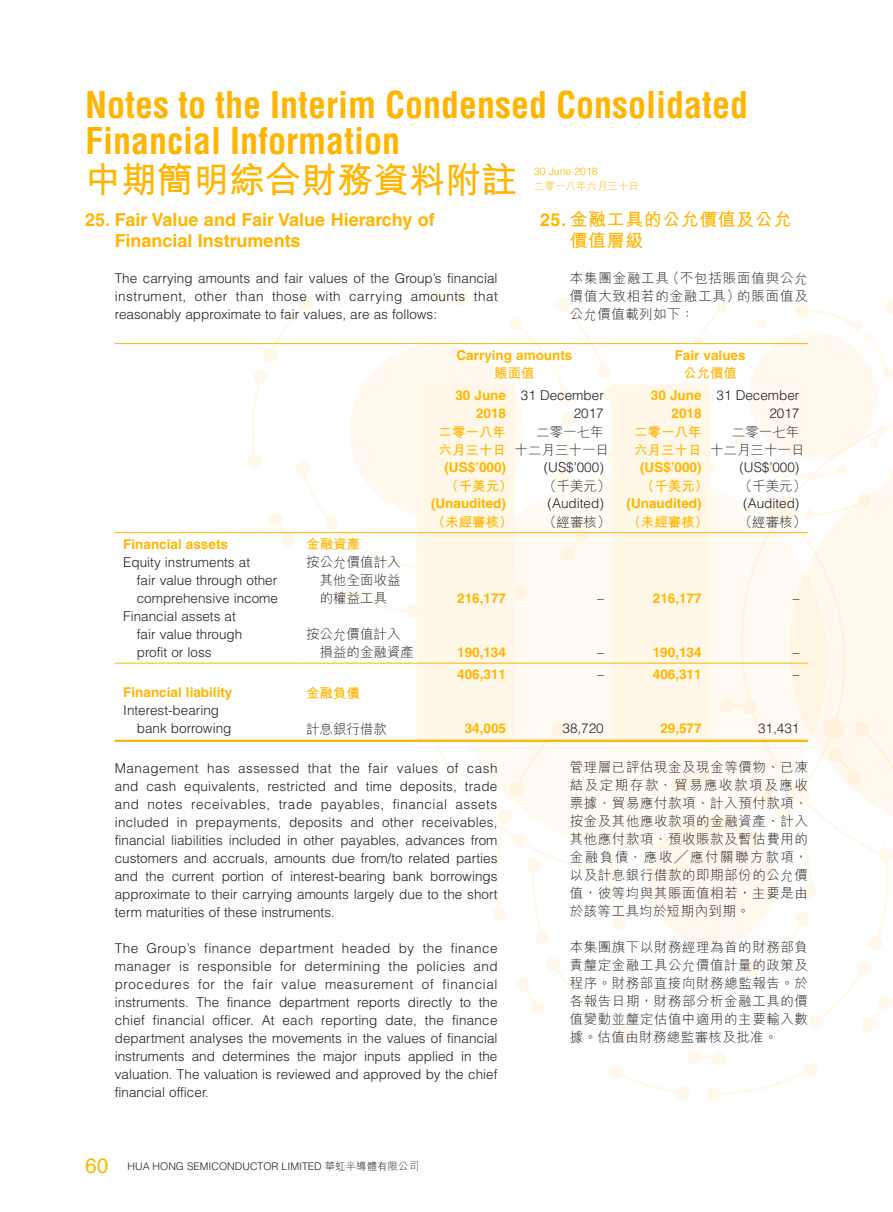
<style>
.page{position:relative;width:893px;height:1212px;background:#fff}
.page>*{position:absolute;margin:0;border:0;box-sizing:border-box;transform-origin:0 0}
.t1{font:700 condensed 36px/36px "Helvetica LT Std";color:#ffb500}
.t2{font:700 36px "M Hei HK";color:#ffb500}
.t3{font:700 18px/21.6px "Helvetica LT Std";color:#ffb500}
.t4{font:700 18px/21.6px "M Hei HK";letter-spacing:.03em;color:#ffb500}
.t5{font:300 13.5px/18px "Helvetica LT Std";color:#231f20;text-align:justify}
.t6{font:300 13.5px/18px "M Hei HK";letter-spacing:.03em;color:#231f20;text-align:justify}
.t7{font:700 13.5px/18px "Helvetica LT Std";color:#ffb500;text-align:right}
.t8{font:700 13.5px/18px "M Hei HK";color:#ffb500}
.t9{font:300 13.5px/18px "M Hei HK";color:#231f20}
.t10{font:300 10.5px "Helvetica LT Std";color:#231f20}
.t11{font:300 10.5px "Helvetica LT Std";color:#ffb500}
.t12{font:300 10.5px "M Hei HK";color:#ffb500}
.s1{font-family:"Helvetica LT Std"}
.s2{font-weight:300;color:#231f20}
.s3{font-weight:400;font-size:21px;color:#ffb500}
.s4{font-family:"M Hei HK"}
</style>
<div class="page">
<svg style="left:492px;top:908px;width:3px;height:11px"></svg>
<svg style="left:677px;top:1096px;width:13px;height:5px"></svg>
<svg style="left:707px;top:1096px;width:14px;height:5px"></svg>
<svg style="left:456px;top:292px;width:11px;height:3px"></svg>
<svg style="left:432px;top:289px;width:13px;height:6px"></svg>
<svg style="left:248px;top:457px;width:3px;height:11px"></svg>
<svg style="left:495px;top:892px;width:398px;height:204px"></svg>
<svg style="left:301px;top:295px;width:267px;height:8px"></svg>
<svg style="left:251px;top:303px;width:346px;height:308px"></svg>
<svg style="left:398px;top:510px;width:199px;height:382px"></svg>
<svg style="left:597px;top:300px;width:296px;height:678px"></svg>
<div style="left:648px;top:817px;width:128px;height:128px;background:#fff8ec;border-radius:50%"></div>
<div style="left:749px;top:332px;width:128px;height:128px;background:#fff8ec;border-radius:50%"></div>
<div style="left:349px;top:344px;width:174px;height:174px;background:#fff8ec;border-radius:50%"></div>
<div style="left:449px;top:472px;width:378px;height:378px;background:#fffaf1;border-radius:50%"></div>
<svg style="left:417px;top:384px;width:293px;height:356px;fill:#fff7e7"></svg>
<hr style="left:115px;top:343px;width:183px;height:1px;background:#ffb500">
<hr style="left:298px;top:343px;width:119px;height:1px;background:#ffb500">
<hr style="left:417px;top:343px;width:97px;height:1px;background:#ffb500">
<hr style="left:514px;top:343px;width:98px;height:1px;background:#ffb500">
<hr style="left:612px;top:343px;width:98px;height:1px;background:#ffb500">
<hr style="left:710px;top:343px;width:98px;height:1px;background:#ffb500">
<hr style="left:115px;top:532px;width:183px;height:1px;background:#ffb500">
<hr style="left:298px;top:532px;width:119px;height:1px;background:#ffb500">
<hr style="left:417px;top:532px;width:97px;height:1px;background:#ffb500">
<hr style="left:514px;top:532px;width:98px;height:1px;background:#ffb500">
<hr style="left:612px;top:532px;width:98px;height:1px;background:#ffb500">
<hr style="left:710px;top:532px;width:98px;height:1px;background:#ffb500">
<hr style="left:115px;top:663px;width:183px;height:1px;background:#ffb500">
<hr style="left:298px;top:663px;width:119px;height:1px;background:#ffb500">
<hr style="left:417px;top:663px;width:97px;height:1px;background:#ffb500">
<hr style="left:514px;top:663px;width:98px;height:1px;background:#ffb500">
<hr style="left:612px;top:663px;width:98px;height:1px;background:#ffb500">
<hr style="left:710px;top:663px;width:98px;height:1px;background:#ffb500">
<hr style="left:115px;top:740px;width:183px;height:2px;background:#ffb500">
<hr style="left:298px;top:740px;width:119px;height:2px;background:#ffb500">
<hr style="left:417px;top:740px;width:97px;height:2px;background:#ffb500">
<hr style="left:514px;top:740px;width:98px;height:2px;background:#ffb500">
<hr style="left:612px;top:740px;width:98px;height:2px;background:#ffb500">
<hr style="left:710px;top:740px;width:98px;height:2px;background:#ffb500">
<h1 class="t1" style="left:85px;top:87px;width:665px">Notes to the Interim Condensed Consolidated<br>Financial Information</h1>
<h1 class="t2" style="left:85px;top:153px;width:433px">中期簡明綜合財務資料附註</h1>
<p class="t11" style="left:534px;top:165px;width:65px">30 June 2018</p>
<p class="t12" style="left:534px;top:179px;width:106px">二零一八年六月三十日</p>
<h2 class="t4" style="left:570px;top:207px;width:223px;text-indent:-30px"><span class="s1">25.</span> 金融工具的公允價值及公允價值層級</h2>
<p class="t6" style="left:570px;top:269px;width:240px">本集團金融工具（不包括賬面值與公允價值大致相若的金融工具）的賬面值及公允價值載列如下：</p>
<h2 class="t3" style="left:115px;top:208px;width:322px;text-indent:-30px">25. Fair Value and Fair Value Hierarchy of<br>Financial Instruments</h2>
<p class="t5" style="left:115px;top:269px;width:384px">The carrying amounts and fair values of the Group’s financial instrument, other than those with carrying amounts that reasonably approximate to fair values, are as follows:</p>
<p class="t7" style="left:457px;top:346px;width:117px">Carrying amounts</p>
<p class="t7" style="left:675px;top:346px;width:72px">Fair values</p>
<p class="t8" style="left:494px;top:363px;width:42px">賬面值</p>
<p class="t8" style="left:683px;top:363px;width:55px">公允價值</p>
<p class="t7" style="left:455px;top:386px;width:52px">30 June<br>2018</p>
<p class="t5" style="left:521px;top:386px;width:84px;text-align:right">31 December<br>2017</p>
<p class="t7" style="left:651px;top:386px;width:52px">30 June<br>2018</p>
<p class="t5" style="left:716px;top:386px;width:84px;text-align:right">31 December<br>2017</p>
<p class="t8" style="left:438px;top:422px;width:69px">二零一八年六月三十日</p>
<p class="t9" style="left:514px;top:422px;width:96px;text-indent:22px">二零一七年十二月三十一日</p>
<p class="t8" style="left:634px;top:422px;width:69px">二零一八年六月三十日</p>
<p class="t9" style="left:710px;top:422px;width:96px;text-indent:22px">二零一七年十二月三十一日</p>
<p class="t7" style="left:444px;top:458px;width:63px">(US$’000)</p>
<p class="t5" style="left:544px;top:458px;width:62px">(US$’000)</p>
<p class="t7" style="left:640px;top:458px;width:63px">(US$’000)</p>
<p class="t5" style="left:739px;top:458px;width:62px">(US$’000)</p>
<p class="t8" style="left:445px;top:476px;width:69px">（千美元）</p>
<p class="t6" style="left:543px;top:476px;width:69px">（千美元）</p>
<p class="t8" style="left:641px;top:476px;width:69px">（千美元）</p>
<p class="t6" style="left:739px;top:476px;width:69px">（千美元）</p>
<p class="t7" style="left:431px;top:494px;width:76px">(Unaudited)</p>
<p class="t5" style="left:548px;top:494px;width:58px">(Audited)</p>
<p class="t7" style="left:627px;top:494px;width:76px">(Unaudited)</p>
<p class="t5" style="left:743px;top:494px;width:58px">(Audited)</p>
<p class="t8" style="left:432px;top:512px;width:82px">（未經審核）</p>
<p class="t8" style="left:543px;top:512px;width:167px"><span class="s2">（經審核）</span> （未經審核）</p>
<p class="t6" style="left:739px;top:512px;width:69px">（經審核）</p>
<p class="t7" style="left:123px;top:535px;width:106px">Financial assets</p>
<p class="t8" style="left:306px;top:534px;width:55px">金融資產</p>
<p class="t5" style="left:137px;top:553px;width:143px;text-align:left;text-indent:-14px">Equity instruments at<br>fair value through other comprehensive income</p>
<p class="t6" style="left:320px;top:553px;width:82px;text-indent:-14px">按公允價值計入其他全面收益的權益工具</p>
<p class="t7" style="left:457px;top:589px;width:50px">216,177</p>
<p class="t5" style="left:597px;top:589px;width:8px">–</p>
<p class="t7" style="left:653px;top:589px;width:50px">216,177</p>
<p class="t5" style="left:793px;top:589px;width:8px">–</p>
<p class="t5" style="left:137px;top:607px;width:107px;text-align:left;text-indent:-14px">Financial assets at fair value through profit or loss</p>
<p class="t9" style="left:320px;top:625px;width:96px;text-indent:-14px">按公允價值計入損益的金融資產</p>
<p class="t7" style="left:457px;top:643px;width:50px">190,134</p>
<p class="t5" style="left:597px;top:643px;width:8px">–</p>
<p class="t7" style="left:653px;top:643px;width:50px">190,134</p>
<p class="t5" style="left:793px;top:643px;width:8px">–</p>
<p class="t7" style="left:457px;top:665px;width:50px">406,311</p>
<p class="t5" style="left:597px;top:665px;width:8px">–</p>
<p class="t7" style="left:653px;top:665px;width:50px">406,311</p>
<p class="t5" style="left:793px;top:665px;width:8px">–</p>
<p class="t7" style="left:123px;top:683px;width:111px">Financial liability</p>
<p class="t8" style="left:306px;top:683px;width:55px">金融負債</p>
<p class="t5" style="left:137px;top:701px;width:96px;text-indent:-14px">Interest-bearing bank borrowing</p>
<p class="t6" style="left:306px;top:719px;width:83px">計息銀行借款</p>
<p class="t7" style="left:465px;top:719px;width:43px">34,005</p>
<p class="t5" style="left:562px;top:719px;width:43px">38,720</p>
<p class="t7" style="left:660px;top:719px;width:43px">29,577</p>
<p class="t5" style="left:758px;top:719px;width:43px">31,431</p>
<p class="t5" style="left:115px;top:759px;width:384px">Management has assessed that the fair values of cash and cash equivalents, restricted and time deposits, trade and notes receivables, trade payables, financial assets included in prepayments, deposits and other receivables, financial liabilities included in other payables, advances from customers and accruals, amounts due from/to related parties and the current portion of interest-bearing bank borrowings approximate to their carrying amounts largely due to the short term maturities of these instruments.</p>
<p class="t5" style="left:115px;top:939px;width:384px">The Group’s finance department headed by the finance manager is responsible for determining the policies and procedures for the fair value measurement of financial instruments. The finance department reports directly to the chief financial officer. At each reporting date, the finance department analyses the movements in the values of financial instruments and determines the major inputs applied in the valuation. The valuation is reviewed and approved by the chief financial officer.</p>
<p class="t6" style="left:570px;top:758px;width:240px">管理層已評估現金及現金等價物、已凍結及定期存款、貿易應收款項及應收票據、貿易應付款項、計入預付款項、按金及其他應收款項的金融資產、計入其他應付款項、預收賬款及暫估費用的金融負債、應收╱應付關聯方款項，以及計息銀行借款的即期部份的公允價值，彼等均與其賬面值相若，主要是由於該等工具均於短期內到期。</p>
<p class="t6" style="left:570px;top:938px;width:240px">本集團旗下以財務經理為首的財務部負責釐定金融工具公允價值計量的政策及程序。財務部直接向財務總監報告。於各報告日期，財務部分析金融工具的價值變動並釐定估值中適用的主要輸入數據。估值由財務總監審核及批准。</p>
<p class="t10" style="left:85px;top:1159px;width:336px"><span class="s3">60</span> HUA HONG SEMICONDUCTOR LIMITED <span class="s4">華虹半導體有限公司</span></p>
</div>
